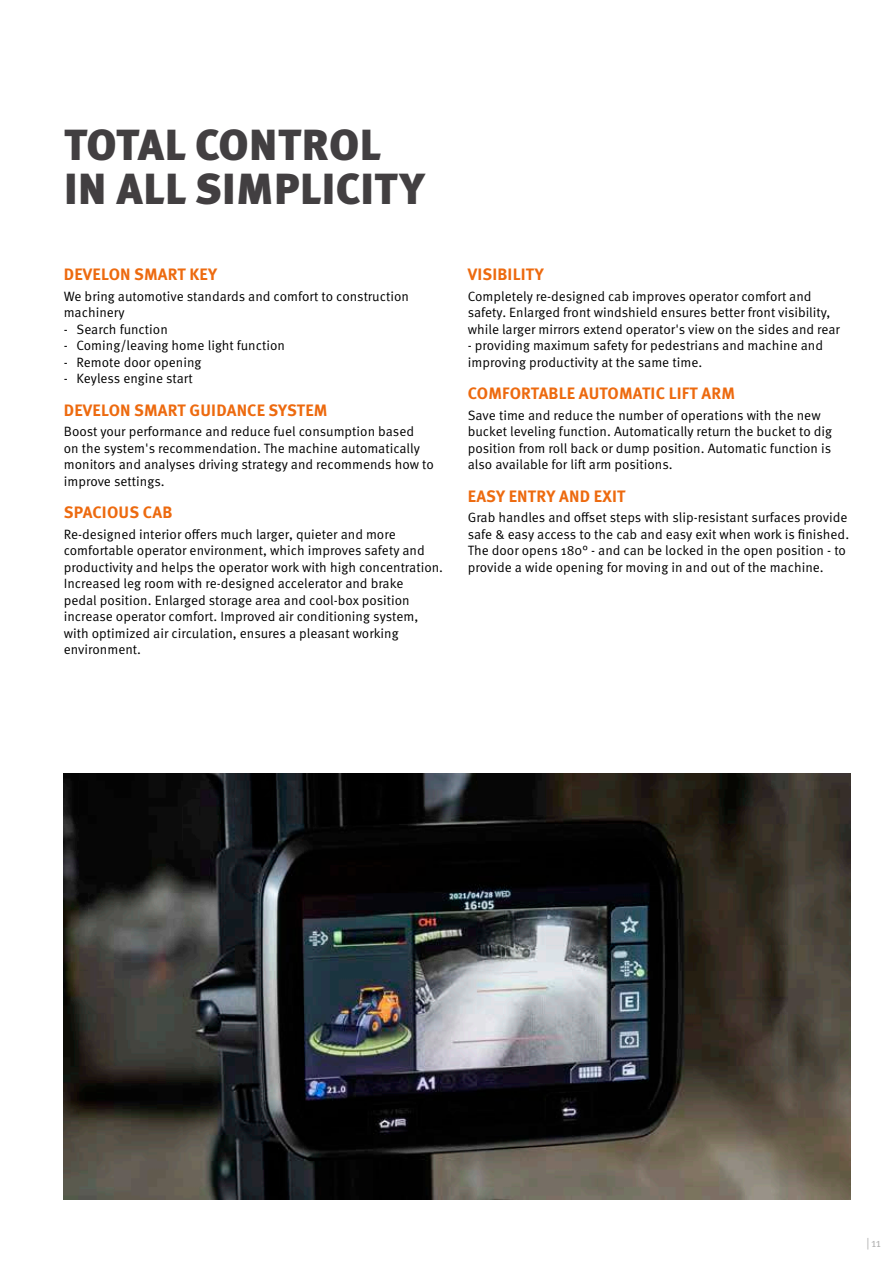
<style>
.page{position:relative;width:893px;height:1263px;background:#fff}
.page>*{position:absolute;margin:0;border:0;box-sizing:border-box;transform-origin:0 0}
.t1{font:900 43.5px/43.5px "Meta Pro";letter-spacing:.01em;color:#423f41}
.t2{font:700 16.5px "Meta Pro";letter-spacing:.01em;color:#ed6a0f}
.t3{font:13.5px/16.5px "Meta Pro Norm";color:#000}
.t4{font:12px "Meta Pro Norm";color:#b2b2b2}
</style>
<div class="page">
<img style="left:64px;top:774px;width:786px;height:425px">
<h1 class="t1" style="left:64px;top:121px;width:362px">TOTAL CONTROL<br>IN ALL SIMPLICITY</h1>
<p class="t2" style="left:64px;top:261px;width:155px">DEVELON SMART KEY</p>
<p class="t3" style="left:64px;top:287px;width:347px">We bring automotive standards and comfort to construction machinery</p>
<p class="t3" style="left:64px;top:320px;width:106px">- Search function</p>
<p class="t3" style="left:64px;top:337px;width:223px">- Coming/leaving home light function</p>
<p class="t3" style="left:64px;top:353px;width:139px">- Remote door opening</p>
<p class="t3" style="left:64px;top:370px;width:131px">- Keyless engine start</p>
<p class="t2" style="left:64px;top:397px;width:265px">DEVELON SMART GUIDANCE SYSTEM</p>
<p class="t3" style="left:64px;top:423px;width:372px">Boost your performance and reduce fuel consumption based<br>on the system's recommendation. The machine automatically monitors and analyses driving strategy and recommends how to improve settings.</p>
<p class="t2" style="left:64px;top:499px;width:110px">SPACIOUS CAB</p>
<p class="t3" style="left:64px;top:525px;width:381px">Re-designed interior offers much larger, quieter and more comfortable operator environment, which improves safety and productivity and helps the operator work with high concentration.<br>Increased leg room with re-designed accelerator and brake<br>pedal position. Enlarged storage area and cool-box position increase operator comfort. Improved air conditioning system, with optimized air circulation, ensures a pleasant working environment.</p>
<p class="t2" style="left:468px;top:261px;width:77px">VISIBILITY</p>
<p class="t3" style="left:468px;top:287px;width:374px">Completely re-designed cab improves operator comfort and safety. Enlarged front windshield ensures better front visibility, while larger mirrors extend operator's view on the sides and rear</p>
<p class="t3" style="left:468px;top:337px;width:357px">- providing maximum safety for pedestrians and machine and improving productivity at the same time.</p>
<p class="t2" style="left:468px;top:380px;width:269px">COMFORTABLE AUTOMATIC LIFT ARM</p>
<p class="t3" style="left:468px;top:406px;width:366px">Save time and reduce the number of operations with the new bucket leveling function. Automatically return the bucket to dig position from roll back or dump position. Automatic function is also available for lift arm positions.</p>
<p class="t2" style="left:468px;top:483px;width:159px">EASY ENTRY AND EXIT</p>
<p class="t3" style="left:468px;top:509px;width:383px">Grab handles and offset steps with slip-resistant surfaces provide safe &amp; easy access to the cab and easy exit when work is finished.<br>The door opens 180° - and can be locked in the open position - to provide a wide opening for moving in and out of the machine.</p>
<p class="t4" style="left:867px;top:1233px;width:16px">| 11</p>
</div>
